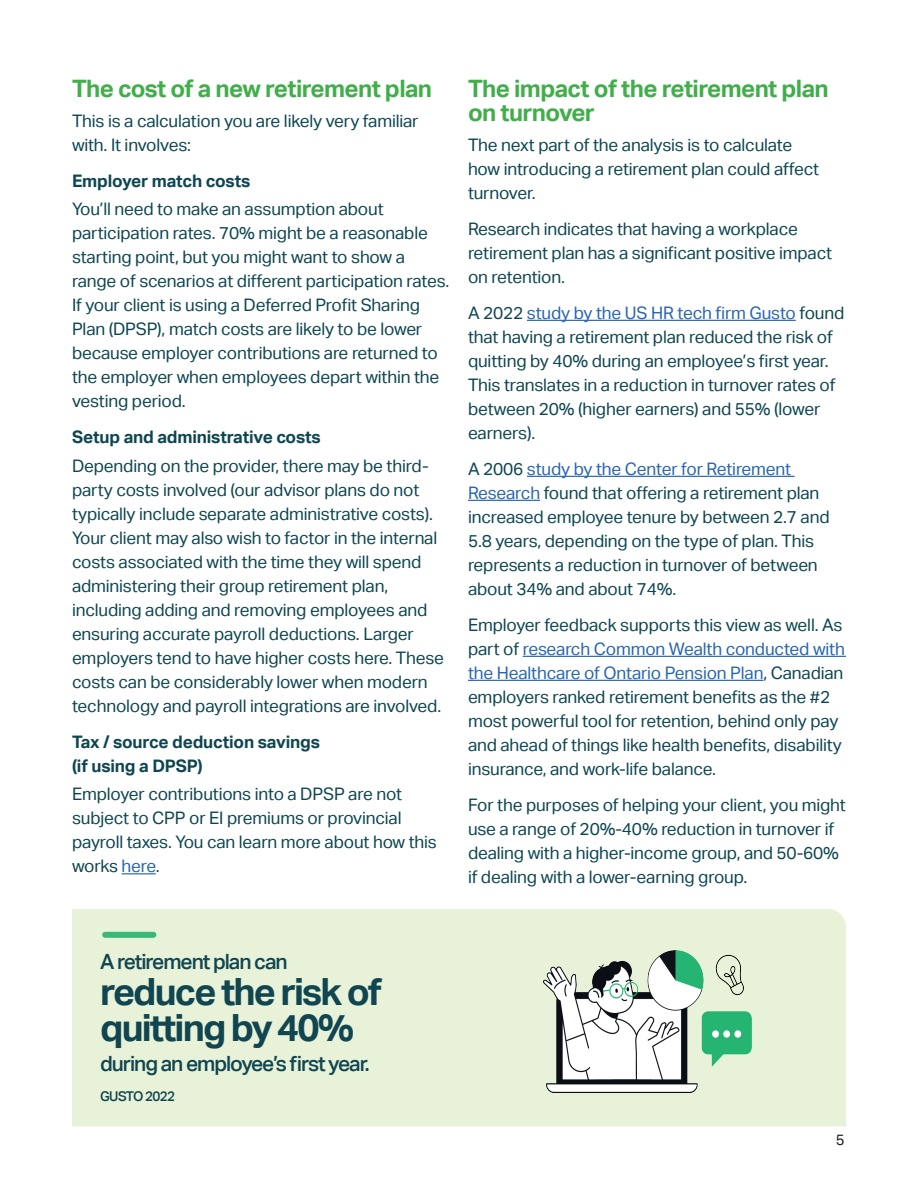
<style>
.page{position:relative;width:918px;height:1188px;background:#fff}
.page>*{position:absolute;margin:0;border:0;box-sizing:border-box;transform-origin:0 0}
.t1{font:700 37.5px/36px "Aktiv Grotesk Corp";letter-spacing:-.05em;color:#114550}
.t2{font:700 24px/24px "Aktiv Grotesk";letter-spacing:-.025em;color:#40ae49}
.t3{font:500 21px "Aktiv Grotesk Corp";letter-spacing:-.05em;color:#114550}
.t4{font:17.25px/24px "Aktiv Grotesk";letter-spacing:-.01em;color:#0d4650}
.t5{font:700 17.25px/24px "Aktiv Grotesk";letter-spacing:-.01em;color:#0d4650}
.t6{font:15px "Aktiv Grotesk";color:#231f20}
.t7{font:500 13.5px "Aktiv Grotesk Corp";letter-spacing:-.05em;color:#114550}
.s1{color:#2865b1}
</style>
<div class="page">
<div style="left:72px;top:909px;width:774px;height:217px;background:#e7f2d8"></div>
<hr style="left:122px;top:873px;width:34px;height:1px;background:#2865b1">
<hr style="left:527px;top:320px;width:269px;height:1px;background:#2865b1">
<hr style="left:527px;top:476px;width:268px;height:1px;background:#2865b1">
<hr style="left:468px;top:500px;width:72px;height:1px;background:#2865b1">
<hr style="left:523px;top:656px;width:323px;height:1px;background:#2865b1">
<hr style="left:468px;top:680px;width:295px;height:1px;background:#2865b1">
<img style="left:543px;top:951px;width:209px;height:142px">
<div style="left:105px;top:932px;width:48px;height:6px;background:#39b877"></div>
<h2 class="t2" style="left:72px;top:76px;width:362px">The cost of a new retirement plan</h2>
<p class="t4" style="left:72px;top:109px;width:348px">This is a calculation you are likely very familiar with. It involves:</p>
<p class="t5" style="left:72px;top:169px;width:180px">Employer match costs</p>
<p class="t4" style="left:72px;top:197px;width:379px">You’ll need to make an assumption about participation rates. 70% might be a reasonable starting point, but you might want to show a range of scenarios at different participation rates.<br>If your client is using a Deferred Profit Sharing Plan (DPSP), match costs are likely to be lower because employer contributions are returned to the employer when employees depart within the vesting period.</p>
<p class="t5" style="left:72px;top:425px;width:250px">Setup and administrative costs</p>
<p class="t4" style="left:72px;top:454px;width:373px">Depending on the provider, there may be third&shy;party costs involved (our advisor plans do not typically include separate administrative costs).<br>Your client may also wish to factor in the internal costs associated with the time they will spend administering their group retirement plan, including adding and removing employees and ensuring accurate payroll deductions. Larger employers tend to have higher costs here. These costs can be considerably lower when modern technology and payroll integrations are involved.</p>
<p class="t5" style="left:72px;top:730px;width:250px">Tax / source deduction savings (if using a DPSP)</p>
<p class="t4" style="left:72px;top:782px;width:366px">Employer contributions into a DPSP are not subject to CPP or EI premiums or provincial payroll taxes. You can learn more about how this works <span class="s1">here</span>.</p>
<h2 class="t2" style="left:468px;top:76px;width:362px">The impact of the retirement plan on turnover</h2>
<p class="t4" style="left:468px;top:133px;width:353px">The next part of the analysis is to calculate how introducing a retirement plan could affect turnover.</p>
<p class="t4" style="left:468px;top:217px;width:366px">Research indicates that having a workplace retirement plan has a significant positive impact on retention.</p>
<p class="t4" style="left:468px;top:301px;width:378px">A 2022 <span class="s1">study by the US HR tech firm Gusto</span> found that having a retirement plan reduced the risk of quitting by 40% during an employee’s first year.<br>This translates in a reduction in turnover rates of between 20% (higher earners) and 55% (lower earners).</p>
<p class="t4" style="left:468px;top:457px;width:363px">A 2006 <span class="s1">study by the Center for Retirement Research</span> found that offering a retirement plan increased employee tenure by between 2.7 and 5.8 years, depending on the type of plan. This represents a reduction in turnover of between about 34% and about 74%.</p>
<p class="t4" style="left:468px;top:613px;width:378px">Employer feedback supports this view as well. As part of <span class="s1">research Common Wealth conducted with the Healthcare of Ontario Pension Plan</span>, Canadian employers ranked retirement benefits as the #2 most powerful tool for retention, behind only pay and ahead of things like health benefits, disability insurance, and work-life balance.</p>
<p class="t4" style="left:468px;top:793px;width:379px">For the purposes of helping your client, you might use a range of 20%-40% reduction in turnover if dealing with a higher-income group, and 50-60% if dealing with a lower-earning group.</p>
<p class="t3" style="left:100px;top:949px;width:189px">A retirement plan can</p>
<h1 class="t1" style="left:100px;top:973px;width:283px">reduce the risk of quitting by 40%</h1>
<p class="t3" style="left:100px;top:1051px;width:271px">during an employee’s first year.</p>
<p class="t7" style="left:100px;top:1088px;width:76px">GUSTO 2022</p>
<p class="t6" style="left:836px;top:1131px;width:10px">5</p>
</div>
